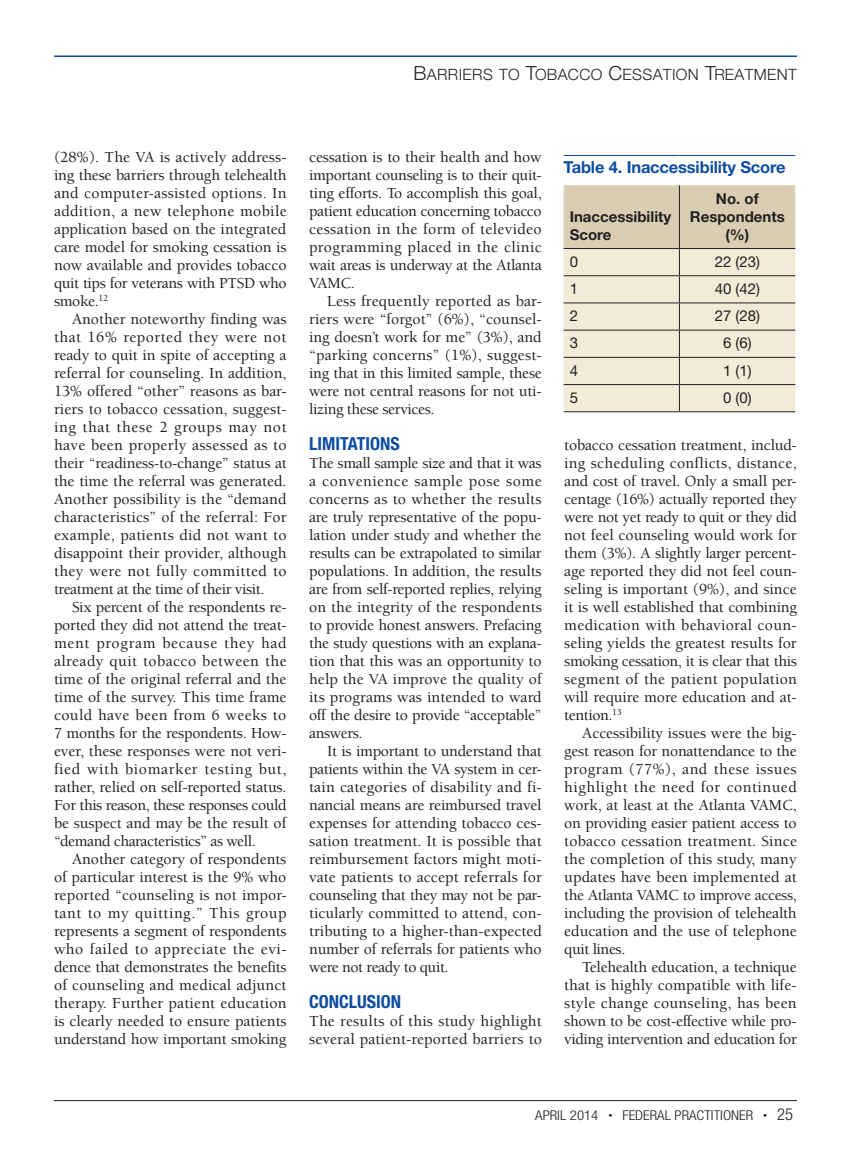
<style>
.page{position:relative;width:851px;height:1161px;background:#fff}
.page>*{position:absolute;margin:0;border:0;box-sizing:border-box;transform-origin:0 0}
.t1{font:700 condensed 18px "Helvetica Neue LT Std";color:#0d4da1}
.thd{font:700 16.5px "Helvetica Neue LT Std";letter-spacing:-.01em;color:#0d4da1}
.t1-2{font:500 15.75px/18px "Berkeley Std";letter-spacing:-.02em;color:#231f20;text-align:justify}
.t2{font:500 15.75px/18px "Berkeley Std";letter-spacing:.005em;color:#231f20;text-align:justify}
.Turnslug{font:15.6px "Helvetica Neue LT Std Lt SC800";letter-spacing:.025em;color:#231f20}
.tbd{font:700 15px/18px "Helvetica Neue LT Std";color:#231f20}
.tbd-2{font:15px "Helvetica Neue LT Std";color:#231f20}
.None-2{font:300 condensed 13.5px "Helvetica Neue LT Std";color:#231f20;scale:1.1 1}
.s1{font-size:19.5px}
.s2{font-size:7.5px}
.s3{font-size:16.5px}
</style>
<div class="page">
<hr style="left:54px;top:56px;width:742px;height:1px;background:#0d4da1">
<hr style="left:54px;top:1100px;width:742px;height:1px;background:#231f20">
<svg style="left:563px;top:185px;width:232px;height:226px;background:#e4dcc8"></svg>
<hr style="left:563px;top:411px;width:116px;height:1px;background:#231f20">
<hr style="left:679px;top:411px;width:116px;height:1px;background:#231f20">
<hr style="left:563px;top:155px;width:116px;height:1px;background:#0d4da1">
<hr style="left:679px;top:155px;width:116px;height:1px;background:#0d4da1">
<p class="Turnslug" style="left:413px;top:64px;width:385px"><span class="s1">B</span>ARRIERS TO <span class="s1">T</span>OBACCO <span class="s1">C</span>ESSATION <span class="s1">T</span>REATMENT</p>
<p class="t1-2" style="left:54px;top:148px;width:234px">(28%). The VA is actively address&shy;ing these barriers through telehealth and computer-assisted options. In addition, a new telephone mobile application based on the integrated care model for smoking cessation is now available and provides tobacco quit tips for veterans with PTSD who smoke.<sup>12</sup></p>
<p class="t1-2" style="left:54px;top:310px;width:234px;text-indent:18px">Another noteworthy finding was that 16% reported they were not ready to quit in spite of accepting a referral for counseling. In addition, 13% offered “other” reasons as bar&shy;riers to tobacco cessation, suggest&shy;ing that these 2 groups may not have been properly assessed as to their “readiness-to-change” status at the time the referral was generated.<br>Another possibility is the “demand characteristics” of the referral: For example, patients did not want to disappoint their provider, although they were not fully committed to treatment at the time of their visit.</p>
<p class="t1-2" style="left:54px;top:598px;width:234px;text-indent:18px">Six percent of the respondents re&shy;ported they did not attend the treat&shy;ment program because they had already quit tobacco between the time of the original referral and the time of the survey. This time frame could have been from 6 weeks to 7 months for the respondents. How&shy;ever, these responses were not veri&shy;fied with biomarker testing but, rather, relied on self-reported status.<br>For this reason, these responses could be suspect and may be the result of “demand characteristics” as well.</p>
<p class="t1-2" style="left:54px;top:850px;width:234px;text-indent:18px">Another category of respondents of particular interest is the 9% who reported “counseling is not impor&shy;tant to my quitting.” This group represents a segment of respondents who failed to appreciate the evi&shy;dence that demonstrates the benefits of counseling and medical adjunct therapy. Further patient education is clearly needed to ensure patients understand how important smoking</p>
<p class="t1-2" style="left:309px;top:148px;width:234px">cessation is to their health and how important counseling is to their quit&shy;ting efforts. To accomplish this goal, patient education concerning tobacco cessation in the form of televideo programming placed in the clinic wait areas is underway at the Atlanta VAMC.</p>
<p class="t1-2" style="left:309px;top:292px;width:234px;text-indent:18px">Less frequently reported as bar&shy;riers were “forgot” (6%), “counsel&shy;ing doesn’t work for me” (3%), and “parking concerns” (1%), suggest&shy;ing that in this limited sample, these were not central reasons for not uti&shy;lizing these services.</p>
<h2 class="t1" style="left:309px;top:433px;width:92px">LIMITATIONS</h2>
<p class="t2" style="left:309px;top:454px;width:234px">The small sample size and that it was a convenience sample pose some concerns as to whether the results are truly representative of the popu&shy;lation under study and whether the results can be extrapolated to similar populations. In addition, the results are from self-reported replies, relying on the integrity of the respondents to provide honest answers. Prefacing the study questions with an explana&shy;tion that this was an opportunity to help the VA improve the quality of its programs was intended to ward off the desire to provide “acceptable” answers.</p>
<p class="t1-2" style="left:309px;top:742px;width:234px;text-indent:18px">It is important to understand that patients within the VA system in cer&shy;tain categories of disability and fi&shy;nancial means are reimbursed travel expenses for attending tobacco ces&shy;sation treatment. It is possible that reimbursement factors might moti&shy;vate patients to accept referrals for counseling that they may not be par&shy;ticularly committed to attend, con&shy;tributing to a higher-than-expected number of referrals for patients who were not ready to quit.</p>
<h2 class="t1" style="left:309px;top:991px;width:94px">CONCLUSION</h2>
<p class="t2" style="left:309px;top:1012px;width:234px">The results of this study highlight several patient-reported barriers to</p>
<p class="thd" style="left:563px;top:157px;width:223px">Table 4. Inaccessibility Score</p>
<p class="tbd" style="left:569px;top:207px;width:103px">Inaccessibility<br>Score</p>
<p class="tbd" style="left:690px;top:189px;width:96px;text-align:center">No. of<br>Respondents (%)</p>
<p class="tbd-2" style="left:569px;top:252px;width:10px">0</p>
<p class="tbd-2" style="left:714px;top:252px;width:47px">22 (23)</p>
<p class="tbd-2" style="left:569px;top:280px;width:10px">1</p>
<p class="tbd-2" style="left:714px;top:280px;width:47px">40 (42)</p>
<p class="tbd-2" style="left:569px;top:307px;width:10px">2</p>
<p class="tbd-2" style="left:714px;top:307px;width:47px">27 (28)</p>
<p class="tbd-2" style="left:569px;top:334px;width:10px">3</p>
<p class="tbd-2" style="left:723px;top:334px;width:30px">6 (6)</p>
<p class="tbd-2" style="left:569px;top:361px;width:10px">4</p>
<p class="tbd-2" style="left:723px;top:361px;width:30px">1 (1)</p>
<p class="tbd-2" style="left:569px;top:389px;width:10px">5</p>
<p class="tbd-2" style="left:723px;top:389px;width:30px">0 (0)</p>
<p class="t2" style="left:564px;top:436px;width:234px">tobacco cessation treatment, includ&shy;ing scheduling conflicts, distance, and cost of travel. Only a small per&shy;centage (16%) actually reported they were not yet ready to quit or they did not feel counseling would work for them (3%). A slightly larger percent&shy;age reported they did not feel coun&shy;seling is important (9%), and since it is well established that combining medication with behavioral coun&shy;seling yields the greatest results for smoking cessation, it is clear that this segment of the patient population will require more education and at&shy;tention.<sup>13</sup></p>
<p class="t1-2" style="left:564px;top:724px;width:234px;text-indent:18px">Accessibility issues were the big&shy;gest reason for nonattendance to the program (77%), and these issues highlight the need for continued work, at least at the Atlanta VAMC, on providing easier patient access to tobacco cessation treatment. Since the completion of this study, many updates have been implemented at the Atlanta VAMC to improve access, including the provision of telehealth education and the use of telephone quit lines.</p>
<p class="t1-2" style="left:564px;top:958px;width:234px;text-indent:18px">Telehealth education, a technique that is highly compatible with life&shy;style change counseling, has been shown to be cost-effective while pro&shy;viding intervention and education for</p>
<p class="None-2" style="left:535px;top:1107px;width:236px">APRIL 2014 <span class="s2">•</span> FEDERAL PRACTITIONER <span class="s2">•</span> <span class="s3">25</span></p>
</div>
